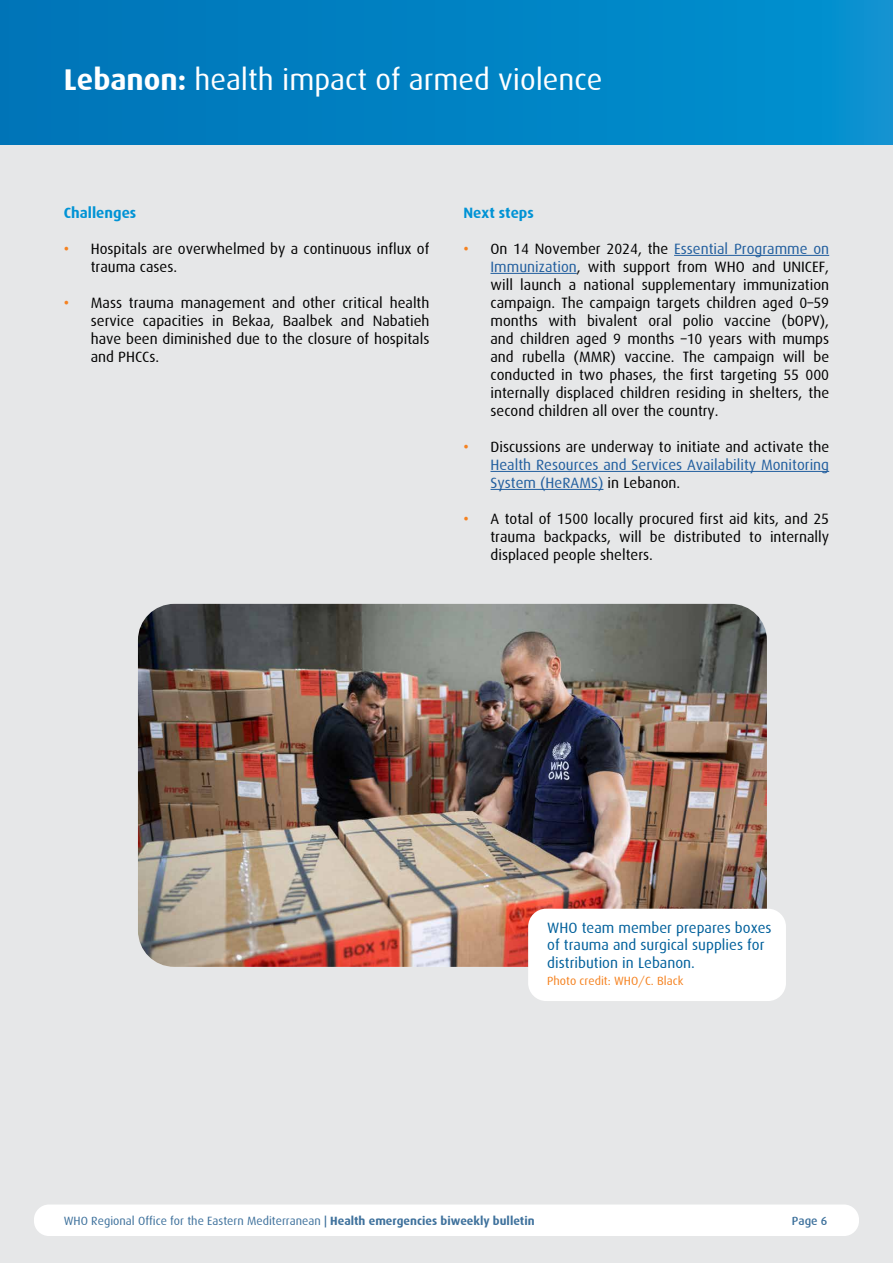
<style>
.page{position:relative;width:893px;height:1263px;background:#fff}
.page>*{position:absolute;margin:0;border:0;box-sizing:border-box;transform-origin:0 0}
.t1{font:30px "Dax";color:#fff}
.t2{font:15px/18px "Dax";color:#000}
.t3{font:15px/18px "Dax";color:#215e9e}
.t4{font:15px/17.4px "Dax";color:#00609b}
.t5{font:700 15px "Dax";color:#0093d5}
.t6{font:500 15px "Dax";color:#f58220}
.t7{font:12px "Dax";color:#3e719c}
.t8{font:12px "Dax";color:#f58220}
.t9{font:500 12px "Dax";color:#3e719c}
.s1{font-weight:700}
.s2{color:#215e9e}
.s3{color:#000}
.s4{font-weight:500}
</style>
<div class="page">
<div style="left:0;top:113px;width:893px;height:1150px;background:#e6e7e8"></div>
<div style="left:0;top:0;width:893px;height:145px;background:linear-gradient(to right,#0073b7,#0392d0)"></div>
<div style="left:34px;top:1204px;width:825px;height:32px;background:#fff;border-radius:15px"></div>
<hr style="left:674px;top:255px;width:155px;height:1px;background:#215e9e">
<hr style="left:490px;top:273px;width:87px;height:1px;background:#215e9e">
<hr style="left:490px;top:471px;width:339px;height:1px;background:#215e9e">
<hr style="left:490px;top:489px;width:113px;height:1px;background:#215e9e">
<img style="left:138px;top:604px;width:629px;height:363px">
<div style="left:528px;top:909px;width:258px;height:92px;background:#fff;border-radius:18px"></div>
<h1 class="t1" style="left:64px;top:63px;width:540px"><span class="s1">Lebanon:</span> health impact of armed violence</h1>
<p class="t5" style="left:64px;top:204px;width:74px">Challenges</p>
<p class="t2" style="left:91px;top:240px;width:340px">Hospitals are overwhelmed by a continuous influx of</p>
<p class="t6" style="left:64px;top:240px;width:7px">•</p>
<p class="t6" style="left:64px;top:294px;width:7px">•</p>
<p class="t2" style="left:91px;top:258px;width:88px">trauma cases.</p>
<p class="t2" style="left:91px;top:294px;width:33px">Mass</p>
<p class="t2" style="left:129px;top:294px;width:47px">trauma</p>
<p class="t2" style="left:181px;top:294px;width:86px">management</p>
<p class="t2" style="left:272px;top:294px;width:25px">and</p>
<p class="t2" style="left:302px;top:294px;width:35px">other</p>
<p class="t2" style="left:342px;top:294px;width:42px">critical</p>
<p class="t2" style="left:390px;top:294px;width:41px">health</p>
<p class="t2" style="left:232px;top:312px;width:44px">Bekaa,</p>
<p class="t2" style="left:283px;top:312px;width:51px">Baalbek</p>
<p class="t2" style="left:341px;top:312px;width:25px">and</p>
<p class="t2" style="left:373px;top:312px;width:58px">Nabatieh</p>
<p class="t2" style="left:91px;top:312px;width:340px">service<br>have been diminished due to the closure of hospitals and PHCCs.</p>
<p class="t2" style="left:143px;top:312px;width:63px">capacities</p>
<p class="t2" style="left:212px;top:312px;width:13px">in</p>
<p class="t5" style="left:463px;top:204px;width:72px">Next steps</p>
<p class="t2" style="left:490px;top:240px;width:340px">On 14 November 2024, the <span class="s2">Essential Programme on</span></p>
<p class="t6" style="left:463px;top:240px;width:7px">•</p>
<p class="t6" style="left:463px;top:438px;width:7px">•</p>
<p class="t6" style="left:463px;top:510px;width:7px">•</p>
<p class="t3" style="left:490px;top:258px;width:92px">Immunization<span class="s3">,</span></p>
<p class="t2" style="left:588px;top:258px;width:29px">with</p>
<p class="t2" style="left:623px;top:258px;width:49px">support</p>
<p class="t2" style="left:678px;top:258px;width:31px">from</p>
<p class="t2" style="left:715px;top:258px;width:32px">WHO</p>
<p class="t2" style="left:752px;top:258px;width:25px">and</p>
<p class="t2" style="left:783px;top:258px;width:48px">UNICEF,</p>
<p class="t2" style="left:490px;top:276px;width:24px">will</p>
<p class="t2" style="left:490px;top:294px;width:340px">campaign. The campaign targets children aged –0 59</p>
<p class="t2" style="left:782px;top:312px;width:49px">(bOPV ,(</p>
<p class="t2" style="left:520px;top:276px;width:43px">launch</p>
<p class="t2" style="left:584px;top:276px;width:52px">national</p>
<p class="t2" style="left:642px;top:276px;width:96px">supplementary</p>
<p class="t2" style="left:743px;top:276px;width:88px">immunization</p>
<p class="t2" style="left:569px;top:276px;width:9px">a</p>
<p class="t2" style="left:490px;top:312px;width:49px">months</p>
<p class="t2" style="left:490px;top:330px;width:340px">and children aged 9 months –10 years with mumps</p>
<p class="t2" style="left:813px;top:348px;width:17px">be</p>
<p class="t2" style="left:548px;top:312px;width:29px">with</p>
<p class="t2" style="left:587px;top:312px;width:52px">bivalent</p>
<p class="t2" style="left:648px;top:312px;width:25px">oral</p>
<p class="t2" style="left:683px;top:312px;width:32px">polio</p>
<p class="t2" style="left:724px;top:312px;width:48px">vaccine</p>
<p class="t2" style="left:574px;top:348px;width:44px">(MMR)</p>
<p class="t2" style="left:490px;top:348px;width:340px">and<br>conducted in two phases, the first targeting 55 000 internally displaced children residing in shelters, the second children all over the country.</p>
<p class="t2" style="left:490px;top:438px;width:340px">Discussions are underway to initiate and activate the</p>
<p class="t2" style="left:522px;top:348px;width:45px">rubella</p>
<p class="t2" style="left:683px;top:348px;width:24px">The</p>
<p class="t2" style="left:783px;top:348px;width:24px">will</p>
<p class="t2" style="left:624px;top:348px;width:52px">vaccine.</p>
<p class="t2" style="left:713px;top:348px;width:63px">campaign</p>
<p class="t3" style="left:490px;top:456px;width:340px">Health Resources and Services Availability Monitoring<br>System (HeRAMS) <span class="s3">in Lebanon.</span></p>
<p class="t2" style="left:490px;top:510px;width:340px">A total of 1500 locally procured first aid kits, and 25</p>
<p class="t2" style="left:544px;top:528px;width:69px">backpacks,</p>
<p class="t2" style="left:619px;top:528px;width:24px">will</p>
<p class="t2" style="left:650px;top:528px;width:17px">be</p>
<p class="t2" style="left:490px;top:528px;width:164px">trauma<br>displaced people shelters.</p>
<p class="t2" style="left:674px;top:528px;width:69px">distributed</p>
<p class="t2" style="left:749px;top:528px;width:14px">to</p>
<p class="t2" style="left:770px;top:528px;width:61px">internally</p>
<p class="t4" style="left:547px;top:919px;width:226px">WHO team member prepares boxes of trauma and surgical supplies for distribution in Lebanon.</p>
<p class="t8" style="left:547px;top:974px;width:138px">Photo credit: WHO . C/ Black</p>
<p class="t7" style="left:64px;top:1214px;width:472px">WHO Regional Office for the Eastern Mediterranean <span class="s4">|</span> <span class="s1">Health emergencies biweekly bulletin</span></p>
<p class="t9" style="left:792px;top:1214px;width:37px">Page 6</p>
</div>
